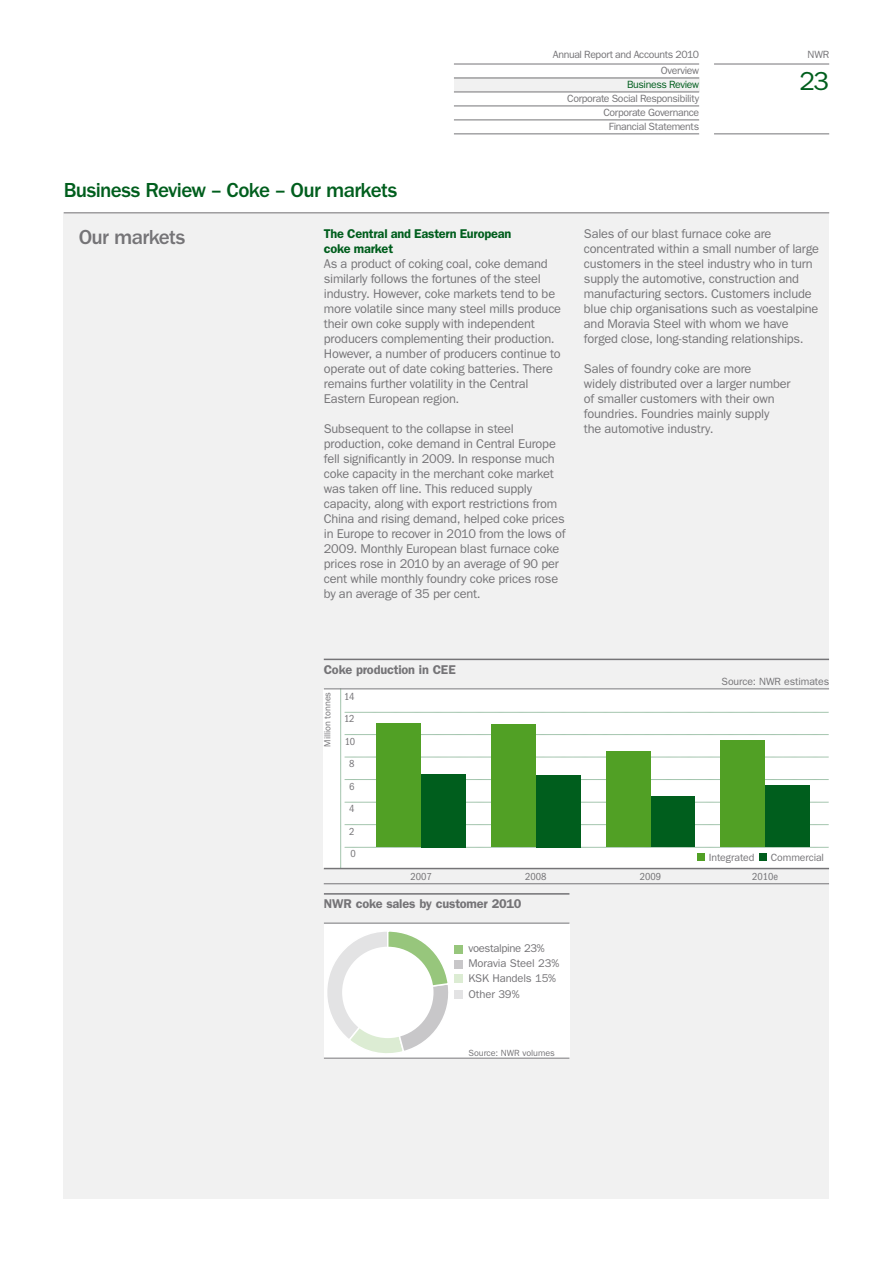
<style>
.page{position:relative;width:893px;height:1263px;background:#fff}
.page>*{position:absolute;margin:0;border:0;box-sizing:border-box;transform-origin:0 0}
.t1{font:26.1px "ITC Franklin Gothic Std";color:#005e1d}
.t2{font:500 21px "ITC Franklin Gothic Std";letter-spacing:-.03em;color:#005e1d}
.t3{font:500 21px "ITC Franklin Gothic Std";letter-spacing:-.03em;color:#757477}
.t4{font:12.75px/15px "ITC Franklin Gothic Std";letter-spacing:-.015em;color:#757477}
.t5{font:600 12.75px "ITC Franklin Gothic Std";letter-spacing:-.015em;color:#757477}
.t6{font:600 12.75px/15px "ITC Franklin Gothic Std";letter-spacing:-.015em;color:#005e1d}
.t7{font:11.25px/15.1px "ITC Franklin Gothic Std";letter-spacing:-.015em;color:#757477}
.t8{font:10.5px/14px "ITC Franklin Gothic Std";letter-spacing:-.03em;color:#757477;text-align:right}
.t9{font:10.5px "ITC Franklin Gothic Std";letter-spacing:-.01em;color:#757477}
.t10{font:condensed 10.5px "ITC Franklin Gothic Std";color:#757477}
.t11{font:10.5px "ITC Franklin Gothic Std";letter-spacing:-.035em;color:#005e1d}
.t12{font:10.5px "ITC Franklin Gothic Std";letter-spacing:-.005em;color:#757477}
.t13{font:9px "ITC Franklin Gothic Std";letter-spacing:-.005em;color:#757477}
</style>
<div class="page">
<div style="left:64px;top:213px;width:765px;height:986px;background:#f1f1f1"></div>
<div style="left:454px;top:78px;width:245px;height:14px;background:#f1f1f1"></div>
<hr style="left:714px;top:64px;width:115px;height:1px;background:#757477">
<hr style="left:454px;top:64px;width:245px;height:1px;background:#757477">
<hr style="left:714px;top:134px;width:115px;height:1px;background:#757477">
<hr style="left:454px;top:134px;width:245px;height:1px;background:#757477">
<hr style="left:454px;top:120px;width:245px;height:1px;background:#757477">
<hr style="left:454px;top:106px;width:245px;height:1px;background:#757477">
<hr style="left:454px;top:92px;width:245px;height:1px;background:#757477">
<hr style="left:454px;top:78px;width:245px;height:1px;background:#757477">
<hr style="left:64px;top:213px;width:765px;height:1px;background:#757477">
<div style="left:324px;top:923px;width:245px;height:135px;background:#fff"></div>
<hr style="left:324px;top:893px;width:245px;height:2px;background:#757477">
<hr style="left:324px;top:923px;width:245px;height:1px;background:#757477">
<hr style="left:324px;top:1058px;width:245px;height:1px;background:#757477">
<svg style="left:327px;top:931px;width:121px;height:122px"></svg>
<div style="left:342px;top:947px;width:91px;height:91px;background:#fff;border-radius:50%"></div>
<div style="left:454px;top:945px;width:9px;height:8px;background:#97c67c"></div>
<div style="left:454px;top:960px;width:9px;height:8px;background:#c8c7c9"></div>
<div style="left:454px;top:975px;width:9px;height:8px;background:#dcecd3"></div>
<div style="left:454px;top:990px;width:9px;height:9px;background:#e3e3e4"></div>
<div style="left:324px;top:689px;width:505px;height:180px;background:#fff"></div>
<hr style="left:324px;top:659px;width:505px;height:1px;background:#757477">
<hr style="left:324px;top:883px;width:505px;height:1px;background:#757477">
<svg style="left:340px;top:690px;width:489px;height:178px"></svg>
<hr style="left:324px;top:689px;width:505px;height:1px;background:#757477">
<hr style="left:324px;top:868px;width:505px;height:1px;background:#757477">
<div style="left:421px;top:774px;width:45px;height:73px;background:#005e1d"></div>
<div style="left:536px;top:775px;width:44px;height:72px;background:#005e1d"></div>
<div style="left:650px;top:796px;width:45px;height:51px;background:#005e1d"></div>
<div style="left:765px;top:785px;width:45px;height:62px;background:#005e1d"></div>
<div style="left:377px;top:723px;width:44px;height:124px;background:#51a025"></div>
<div style="left:491px;top:724px;width:45px;height:123px;background:#51a025"></div>
<div style="left:606px;top:751px;width:44px;height:96px;background:#51a025"></div>
<div style="left:721px;top:740px;width:44px;height:107px;background:#51a025"></div>
<div style="left:759px;top:854px;width:8px;height:7px;background:#005e1d"></div>
<div style="left:698px;top:854px;width:7px;height:7px;background:#51a025"></div>
<p class="t8" style="left:553px;top:48px;width:148px">Annual Report and Accounts 2010</p>
<p class="t8" style="left:808px;top:48px;width:23px">NWR</p>
<p class="t8" style="left:661px;top:64px;width:40px">Overview</p>
<p class="t11" style="left:627px;top:79px;width:74px">Business Review</p>
<p class="t8" style="left:567px;top:92px;width:133px">Corporate Social Responsibility<br>Corporate Governance<br>Financial Statements</p>
<h1 class="t1" style="left:800px;top:66px;width:31px">23</h1>
<h2 class="t2" style="left:64px;top:179px;width:335px">Business Review – Coke – Our markets</h2>
<h2 class="t3" style="left:79px;top:225px;width:108px">Our markets</h2>
<p class="t6" style="left:324px;top:226px;width:189px">The Central and Eastern European coke market</p>
<p class="t4" style="left:324px;top:257px;width:239px">As a product of coking coal, coke demand similarly follows the fortunes of the steel industry. However, coke markets tend to be more volatile since many steel mills produce their own coke supply with independent producers complementing their production.<br>However, a number of producers continue to operate out of date coking batteries. There remains further volatility in the Central Eastern European region.</p>
<p class="t4" style="left:324px;top:422px;width:243px">Subsequent to the collapse in steel production, coke demand in Central Europe fell significantly in 2009. In response much coke capacity in the merchant coke market was taken off line. This reduced supply capacity, along with export restrictions from China and rising demand, helped coke prices in Europe to recover in 2010 from the lows of 2009. Monthly European blast furnace coke prices rose in 2010 by an average of 90 per cent while monthly foundry coke prices rose by an average of 35 per cent.</p>
<p class="t4" style="left:584px;top:226px;width:236px">Sales of our blast furnace coke are concentrated within a small number of large customers in the steel industry who in turn supply the automotive, construction and manufacturing sectors. Customers include blue chip organisations such as voestalpine and Moravia Steel with whom we have forged close, long-standing relationships.</p>
<p class="t4" style="left:584px;top:361px;width:208px">Sales of foundry coke are more<br>widely distributed over a larger number of smaller customers with their own foundries. Foundries mainly supply<br>the automotive industry.</p>
<p class="t5" style="left:324px;top:662px;width:133px">Coke production in CEE</p>
<p class="t13" style="left:322px;top:746px;width:56px;rotate:-90deg">Million tonnes</p>
<p class="t10" style="left:344px;top:690px;width:12px">14</p>
<p class="t10" style="left:344px;top:713px;width:12px">12</p>
<p class="t10" style="left:345px;top:735px;width:12px">10</p>
<p class="t10" style="left:349px;top:758px;width:7px">8</p>
<p class="t10" style="left:349px;top:780px;width:7px">6</p>
<p class="t10" style="left:349px;top:803px;width:7px">4</p>
<p class="t10" style="left:349px;top:825px;width:7px">2</p>
<p class="t10" style="left:350px;top:847px;width:7px">0</p>
<p class="t9" style="left:721px;top:675px;width:109px">Source: NWR estimates</p>
<p class="t9" style="left:709px;top:851px;width:47px">Integrated</p>
<p class="t12" style="left:771px;top:851px;width:55px">Commercial</p>
<p class="t10" style="left:410px;top:871px;width:23px">2007</p>
<p class="t10" style="left:525px;top:871px;width:23px">2008</p>
<p class="t10" style="left:640px;top:871px;width:23px">2009</p>
<p class="t10" style="left:752px;top:871px;width:28px">2010e</p>
<p class="t5" style="left:324px;top:896px;width:199px">NWR coke sales by customer 2010</p>
<p class="t7" style="left:468px;top:941px;width:92px">voestalpine 23%<br>Moravia Steel 23%<br>KSK Handels 15%<br>Other 39%</p>
<p class="t13" style="left:468px;top:1047px;width:88px">Source: NWR volumes</p>
</div>
